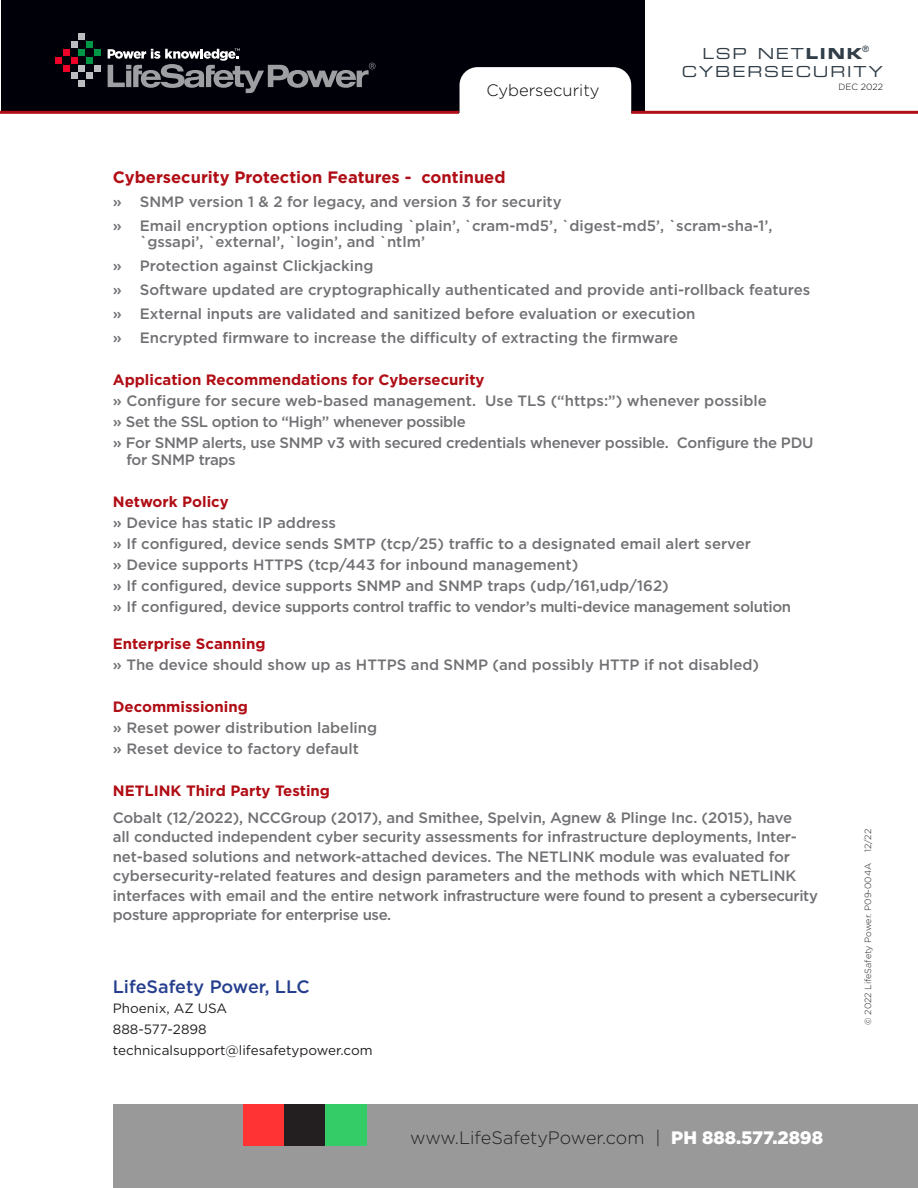
<style>
.page{position:relative;width:918px;height:1188px;background:#fff}
.page>*{position:absolute;margin:0;border:0;box-sizing:border-box;transform-origin:0 0}
.t1{font:300 18px "Gotham";color:#231f20}
.t2{font:500 18px "Gotham";color:#253f8e}
.t3{font:700 16.5px "Gotham";color:#b00d15}
.t4{font:300 16.5px "Gotham";color:#040503}
.t5{font:15.15px/18.1px "Eurostile LT Std Ex 2";letter-spacing:.12em;color:#313e48;text-align:center}
.t6{font:500 15px/19.5px "Gotham";letter-spacing:-.01em;color:#717074}
.t7{font:700 15px "Gotham";color:#b00d15}
.t8{font:500 15px "Gotham";letter-spacing:-.03em;color:#717074}
.t9{font:13.5px "Gotham";color:#231f20}
.t10{font:300 9px "Gotham";color:#231f20}
.Bullet_P2_Level_2{font:300 9px "Gotham";color:#040503}
.t11{font:8.85px "Eurostile LT Std Ex 2";color:#313e48}
.s1{font-family:"Eurostile LT Std Bold Ex 2"}
.s2{font-weight:900;color:#fff}
</style>
<div class="page">
<div style="left:1px;top:1px;width:917px;height:112px;background:#000008"></div>
<div style="left:460px;top:67px;width:171px;height:46px;background:#fff"></div>
<div style="left:113px;top:1104px;width:805px;height:84px;background:#999"></div>
<div style="left:646px;top:0;width:272px;height:120px;background:#fff"></div>
<hr style="left:0;top:111px;width:459px;height:3px;background:#b00d15">
<hr style="left:631px;top:111px;width:287px;height:3px;background:#b00d15">
<div style="left:55px;top:57px;width:7px;height:7px;background:#ef0027"></div>
<div style="left:63px;top:49px;width:7px;height:7px;background:#ef0027"></div>
<div style="left:71px;top:57px;width:6px;height:7px;background:#ef0027"></div>
<div style="left:63px;top:65px;width:7px;height:7px;background:#ef0027"></div>
<svg style="left:71px;top:73px;width:6px;height:6px"></svg>
<div style="left:78px;top:65px;width:7px;height:7px;background:#bcbdc0"></div>
<div style="left:86px;top:73px;width:7px;height:6px;background:#bcbdc0"></div>
<div style="left:94px;top:65px;width:7px;height:7px;background:#bcbdc0"></div>
<div style="left:71px;top:41px;width:6px;height:7px;background:#bcbdc0"></div>
<div style="left:78px;top:34px;width:7px;height:6px;background:#bcbdc0"></div>
<div style="left:78px;top:80px;width:7px;height:7px;background:#bcbdc0"></div>
<div style="left:78px;top:49px;width:7px;height:7px;background:#009847"></div>
<div style="left:86px;top:41px;width:7px;height:7px;background:#009847"></div>
<div style="left:94px;top:49px;width:7px;height:7px;background:#009847"></div>
<div style="left:86px;top:57px;width:7px;height:7px;background:#009847"></div>
<svg style="left:108px;top:48px;width:268px;height:45px"></svg>
<div style="left:244px;top:1104px;width:41px;height:41px;background:#f33"></div>
<div style="left:285px;top:1104px;width:41px;height:41px;background:#231f20"></div>
<div style="left:326px;top:1104px;width:41px;height:41px;background:#3c6"></div>
<p class="t4" style="left:486px;top:80px;width:115px">Cybersecurity</p>
<p class="t11" style="left:862px;top:42px;width:9px">®</p>
<p class="t5" style="left:682px;top:44px;width:203px">LSP NET<span class="s1">LINK<br></span>CYBERSECURITY</p>
<p class="Bullet_P2_Level_2" style="left:838px;top:81px;width:46px">DEC 2022</p>
<p class="t3" style="left:113px;top:166px;width:394px">Cybersecurity Protection Features - continued</p>
<p class="t6" style="left:113px;top:192px;width:450px">» SNMP version 1 &amp; 2 for legacy, and version 3 for security</p>
<p class="t6" style="left:140px;top:217px;width:634px;line-height:16.5px;text-indent:-27px">» Email encryption options including `plain’, `cram-md5’, `digest-md5’, `scram-sha-1’, `gssapi’, `external’, `login’, and `ntlm’</p>
<p class="t6" style="left:113px;top:256px;width:262px">» Protection against Clickjacking</p>
<p class="t6" style="left:113px;top:280px;width:699px">» Software updated are cryptographically authenticated and provide anti-rollback features</p>
<p class="t6" style="left:113px;top:304px;width:584px">» External inputs are validated and sanitized before evaluation or execution</p>
<p class="t6" style="left:113px;top:328px;width:567px">» Encrypted firmware to increase the difficulty of extracting the firmware</p>
<p class="t7" style="left:113px;top:370px;width:373px">Application Recommendations for Cybersecurity</p>
<p class="t6" style="left:113px;top:391px;width:655px">» Configure for secure web-based management. Use TLS (“https:”) whenever possible</p>
<p class="t8" style="left:113px;top:412px;width:354px">» Set the SSL option to “High” whenever possible</p>
<p class="t6" style="left:126px;top:435px;width:689px;line-height:16.5px;text-indent:-14px">» For SNMP alerts, use SNMP v3 with secured credentials whenever possible. Configure the PDU for SNMP traps</p>
<p class="t7" style="left:113px;top:492px;width:117px">Network Policy</p>
<p class="t6" style="left:113px;top:513px;width:225px">» Device has static IP address</p>
<p class="t6" style="left:113px;top:534px;width:640px">» If configured, device sends SMTP (tcp/25) traffic to a designated email alert server</p>
<p class="t6" style="left:113px;top:555px;width:467px">» Device supports HTTPS (tcp/443 for inbound management)</p>
<p class="t6" style="left:113px;top:576px;width:557px">» If configured, device supports SNMP and SNMP traps (udp/161,udp/162)</p>
<p class="t6" style="left:113px;top:597px;width:680px">» If configured, device supports control traffic to vendor’s multi-device management solution</p>
<p class="t7" style="left:113px;top:634px;width:154px">Enterprise Scanning</p>
<p class="t6" style="left:113px;top:655px;width:648px">» The device should show up as HTTPS and SNMP (and possibly HTTP if not disabled)</p>
<p class="t7" style="left:113px;top:697px;width:136px">Decommissioning</p>
<p class="t6" style="left:113px;top:718px;width:266px">» Reset power distribution labeling</p>
<p class="t6" style="left:113px;top:739px;width:248px">» Reset device to factory default</p>
<p class="t7" style="left:113px;top:781px;width:219px">NETLINK Third Party Testing</p>
<p class="t6" style="left:113px;top:807px;width:707px">Cobalt (12/2022), NCCGroup (2017), and Smithee, Spelvin, Agnew &amp; Plinge Inc. (2015), have<br>all conducted independent cyber security assessments for infrastructure deployments, Inter&shy;net-based solutions and network-attached devices. The NETLINK module was evaluated for cybersecurity-related features and design parameters and the methods with which NETLINK interfaces with email and the entire network infrastructure were found to present a cybersecurity posture appropriate for enterprise use.</p>
<p class="t2" style="left:113px;top:974px;width:198px">LifeSafety Power, LLC</p>
<p class="t9" style="left:113px;top:1000px;width:116px">Phoenix, AZ USA</p>
<p class="t9" style="left:113px;top:1021px;width:95px">888-577-2898</p>
<p class="t9" style="left:113px;top:1041px;width:261px">technicalsupport@lifesafetypower.com</p>
<p class="t1" style="left:410px;top:1127px;width:415px">www.LifeSafetyPower.com | <span class="s2">PH 888.577.2898</span></p>
<p class="t10" style="left:862px;top:1025px;width:197px;rotate:-90deg">© 2022 LifeSafety Power. P09-004A 12/22</p>
</div>
